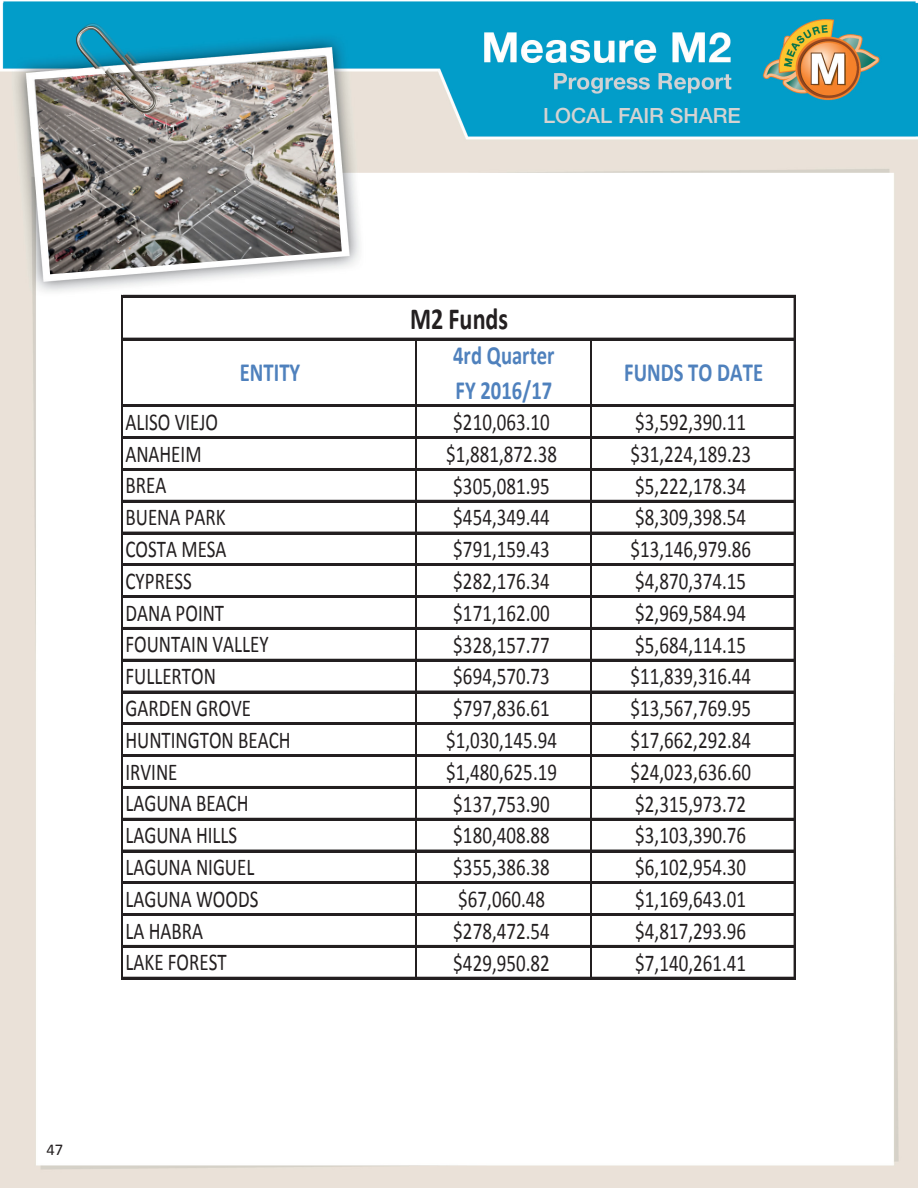
<style>
.page{position:relative;width:918px;height:1188px;background:#fff}
.page>*{position:absolute;margin:0;border:0;box-sizing:border-box;transform-origin:0 0}
.t1{font:700 30.75px "Calibri";color:#231f20;scale:.78 1}
.t2{font:700 26.25px/34.2px "Calibri";color:#4f81bd;scale:.78 1}
.t3{font:24.15px "Calibri";letter-spacing:.005em;color:#231f20;scale:.78 1}
.t4{font:500 21px "Helvetica Neue LT Std";color:#d4d3d2}
.t5{font:16.5px "Calibri";color:#231f20}
</style>
<div class="page">
<img style="left:0;top:1px;width:918px;height:1187px">
<img style="left:35px;top:57px;width:307px;height:217px">
<img style="left:64px;top:23px;width:95px;height:94px">
<hr style="left:121px;top:295px;width:2px;height:684px;background:#231f20">
<hr style="left:794px;top:297px;width:2px;height:682px;background:#231f20">
<hr style="left:415px;top:340px;width:1px;height:639px;background:#231f20">
<hr style="left:416px;top:340px;width:1px;height:639px;background:#231f20">
<hr style="left:590px;top:340px;width:1px;height:639px;background:#231f20">
<hr style="left:591px;top:340px;width:1px;height:639px;background:#231f20">
<hr style="left:123px;top:295px;width:673px;height:2px;background:#231f20">
<hr style="left:123px;top:338px;width:673px;height:2px;background:#231f20">
<hr style="left:123px;top:405px;width:673px;height:2px;background:#231f20">
<hr style="left:123px;top:437px;width:673px;height:2px;background:#231f20">
<hr style="left:123px;top:468px;width:673px;height:3px;background:#231f20">
<hr style="left:123px;top:500px;width:673px;height:2px;background:#231f20">
<hr style="left:123px;top:532px;width:673px;height:2px;background:#231f20">
<hr style="left:123px;top:564px;width:673px;height:2px;background:#231f20">
<hr style="left:123px;top:595px;width:672px;height:1px;background:#231f20">
<hr style="left:123px;top:596px;width:673px;height:2px;background:#231f20">
<hr style="left:123px;top:627px;width:673px;height:2px;background:#231f20">
<hr style="left:123px;top:659px;width:673px;height:2px;background:#231f20">
<hr style="left:123px;top:691px;width:673px;height:2px;background:#231f20">
<hr style="left:123px;top:723px;width:673px;height:2px;background:#231f20">
<hr style="left:123px;top:754px;width:672px;height:1px;background:#231f20">
<hr style="left:123px;top:755px;width:673px;height:2px;background:#231f20">
<hr style="left:123px;top:786px;width:673px;height:2px;background:#231f20">
<hr style="left:123px;top:818px;width:673px;height:2px;background:#231f20">
<hr style="left:123px;top:850px;width:673px;height:2px;background:#231f20">
<hr style="left:123px;top:882px;width:673px;height:2px;background:#231f20">
<hr style="left:123px;top:913px;width:672px;height:1px;background:#231f20">
<hr style="left:123px;top:914px;width:673px;height:2px;background:#231f20">
<hr style="left:123px;top:945px;width:673px;height:2px;background:#231f20">
<hr style="left:123px;top:977px;width:673px;height:2px;background:#231f20">
<p class="t4" style="left:543px;top:103px;width:199px">LOCAL FAIR SHARE</p>
<p class="t2" style="left:240px;top:356px;width:79px">ENTITY</p>
<p class="t1" style="left:410px;top:300px;width:127px">M2 Funds</p>
<p class="t2" style="left:453px;top:339px;width:132px">4rd Quarter<br>FY 2016/17</p>
<p class="t2" style="left:624px;top:356px;width:180px">FUNDS TO DATE</p>
<p class="t3" style="left:126px;top:407px;width:120px">ALISO VIEJO</p>
<p class="t3" style="left:453px;top:407px;width:125px">$210,063.10</p>
<p class="t3" style="left:635px;top:407px;width:144px">$3,592,390.11</p>
<p class="t3" style="left:126px;top:438px;width:99px">ANAHEIM</p>
<p class="t3" style="left:446px;top:439px;width:144px">$1,881,872.38</p>
<p class="t3" style="left:631px;top:439px;width:156px">$31,224,189.23</p>
<p class="t3" style="left:126px;top:470px;width:54px">BREA</p>
<p class="t3" style="left:453px;top:470px;width:125px">$305,081.95</p>
<p class="t3" style="left:635px;top:470px;width:144px">$5,222,178.34</p>
<p class="t3" style="left:126px;top:502px;width:130px">BUENA PARK</p>
<p class="t3" style="left:453px;top:502px;width:125px">$454,349.44</p>
<p class="t3" style="left:635px;top:502px;width:144px">$8,309,398.54</p>
<p class="t3" style="left:126px;top:534px;width:131px">COSTA MESA</p>
<p class="t3" style="left:453px;top:534px;width:125px">$791,159.43</p>
<p class="t3" style="left:631px;top:534px;width:156px">$13,146,979.86</p>
<p class="t3" style="left:126px;top:565px;width:86px">CYPRESS</p>
<p class="t3" style="left:453px;top:566px;width:125px">$282,176.34</p>
<p class="t3" style="left:635px;top:566px;width:144px">$4,870,374.15</p>
<p class="t3" style="left:126px;top:597px;width:128px">DANA POINT</p>
<p class="t3" style="left:453px;top:598px;width:125px">$171,162.00</p>
<p class="t3" style="left:635px;top:598px;width:144px">$2,969,584.94</p>
<p class="t3" style="left:126px;top:629px;width:185px">FOUNTAIN VALLEY</p>
<p class="t3" style="left:453px;top:629px;width:125px">$328,157.77</p>
<p class="t3" style="left:635px;top:629px;width:144px">$5,684,114.15</p>
<p class="t3" style="left:126px;top:661px;width:118px">FULLERTON</p>
<p class="t3" style="left:453px;top:661px;width:125px">$694,570.73</p>
<p class="t3" style="left:631px;top:661px;width:156px">$11,839,316.44</p>
<p class="t3" style="left:126px;top:693px;width:162px">GARDEN GROVE</p>
<p class="t3" style="left:453px;top:693px;width:125px">$797,836.61</p>
<p class="t3" style="left:631px;top:693px;width:156px">$13,567,769.95</p>
<p class="t3" style="left:126px;top:724px;width:213px">HUNTINGTON BEACH</p>
<p class="t3" style="left:446px;top:725px;width:144px">$1,030,145.94</p>
<p class="t3" style="left:631px;top:725px;width:156px">$17,662,292.84</p>
<p class="t3" style="left:126px;top:756px;width:68px">IRVINE</p>
<p class="t3" style="left:446px;top:757px;width:144px">$1,480,625.19</p>
<p class="t3" style="left:631px;top:757px;width:156px">$24,023,636.60</p>
<p class="t3" style="left:126px;top:788px;width:159px">LAGUNA BEACH</p>
<p class="t3" style="left:453px;top:788px;width:125px">$137,753.90</p>
<p class="t3" style="left:635px;top:788px;width:144px">$2,315,973.72</p>
<p class="t3" style="left:126px;top:820px;width:145px">LAGUNA HILLS</p>
<p class="t3" style="left:453px;top:820px;width:125px">$180,408.88</p>
<p class="t3" style="left:635px;top:820px;width:144px">$3,103,390.76</p>
<p class="t3" style="left:126px;top:852px;width:167px">LAGUNA NIGUEL</p>
<p class="t3" style="left:453px;top:852px;width:125px">$355,386.38</p>
<p class="t3" style="left:635px;top:852px;width:144px">$6,102,954.30</p>
<p class="t3" style="left:126px;top:883px;width:172px">LAGUNA WOODS</p>
<p class="t3" style="left:458px;top:884px;width:113px">$67,060.48</p>
<p class="t3" style="left:635px;top:884px;width:144px">$1,169,643.01</p>
<p class="t3" style="left:126px;top:915px;width:101px">LA HABRA</p>
<p class="t3" style="left:453px;top:916px;width:125px">$278,472.54</p>
<p class="t3" style="left:635px;top:916px;width:144px">$4,817,293.96</p>
<p class="t3" style="left:126px;top:947px;width:131px">LAKE FOREST</p>
<p class="t3" style="left:453px;top:947px;width:125px">$429,950.82</p>
<p class="t3" style="left:635px;top:947px;width:144px">$7,140,261.41</p>
<p class="t5" style="left:46px;top:1139px;width:18px">47</p>
</div>
